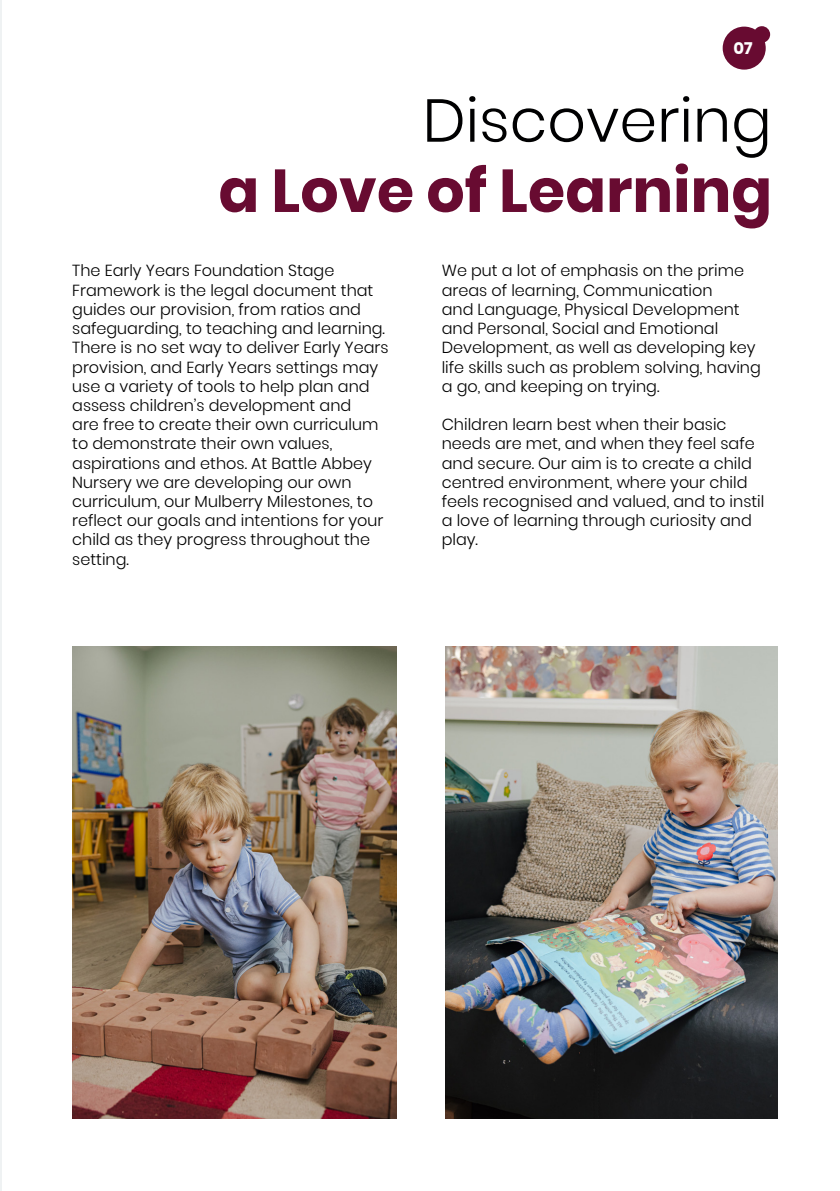
<style>
.page{position:relative;width:840px;height:1191px;background:#fff}
.page>*{position:absolute;margin:0;border:0;box-sizing:border-box;transform-origin:0 0}
.t1{font:700 60.2px "Poppins";color:#680b31}
.t2{font:300 60.2px "Poppins";color:#000001}
.t3{font:700 16.6px "Poppins";color:#fff}
.t4{font:300 16px/19.2px "Poppins";color:#000001}
</style>
<div class="page">
<hr style="left:0;top:0;width:1px;height:1191px;background:#eff2f3">
<svg style="left:722px;top:26px;width:47px;height:44px"></svg>
<img style="left:72px;top:646px;width:324px;height:472px">
<img style="left:445px;top:646px;width:332px;height:473px">
<p class="t3" style="left:733px;top:39px;width:21px">07</p>
<p class="t2" style="left:422px;top:86px;width:350px">Discovering</p>
<p class="t1" style="left:218px;top:156px;width:555px">a Love of Learning</p>
<p class="t4" style="left:72px;top:261px;width:318px">The Early Years Foundation Stage Framework is the legal document that guides our provision, from ratios and safeguarding, to teaching and learning.<br>There is no set way to deliver Early Years provision, and Early Years settings may use a variety of tools to help plan and assess children’s development and<br>are free to create their own curriculum to demonstrate their own values, aspirations and ethos. At Battle Abbey Nursery we are developing our own curriculum, our Mulberry Milestones, to reflect our goals and intentions for your child as they progress throughout the setting.</p>
<p class="t4" style="left:441px;top:261px;width:320px">We put a lot of emphasis on the prime areas of learning, Communication<br>and Language, Physical Development and Personal, Social and Emotional Development, as well as developing key life skills such as problem solving, having a go, and keeping on trying.</p>
<p class="t4" style="left:441px;top:415px;width:324px">Children learn best when their basic needs are met, and when they feel safe and secure. Our aim is to create a child centred environment, where your child feels recognised and valued, and to instil a love of learning through curiosity and play.</p>
</div>
